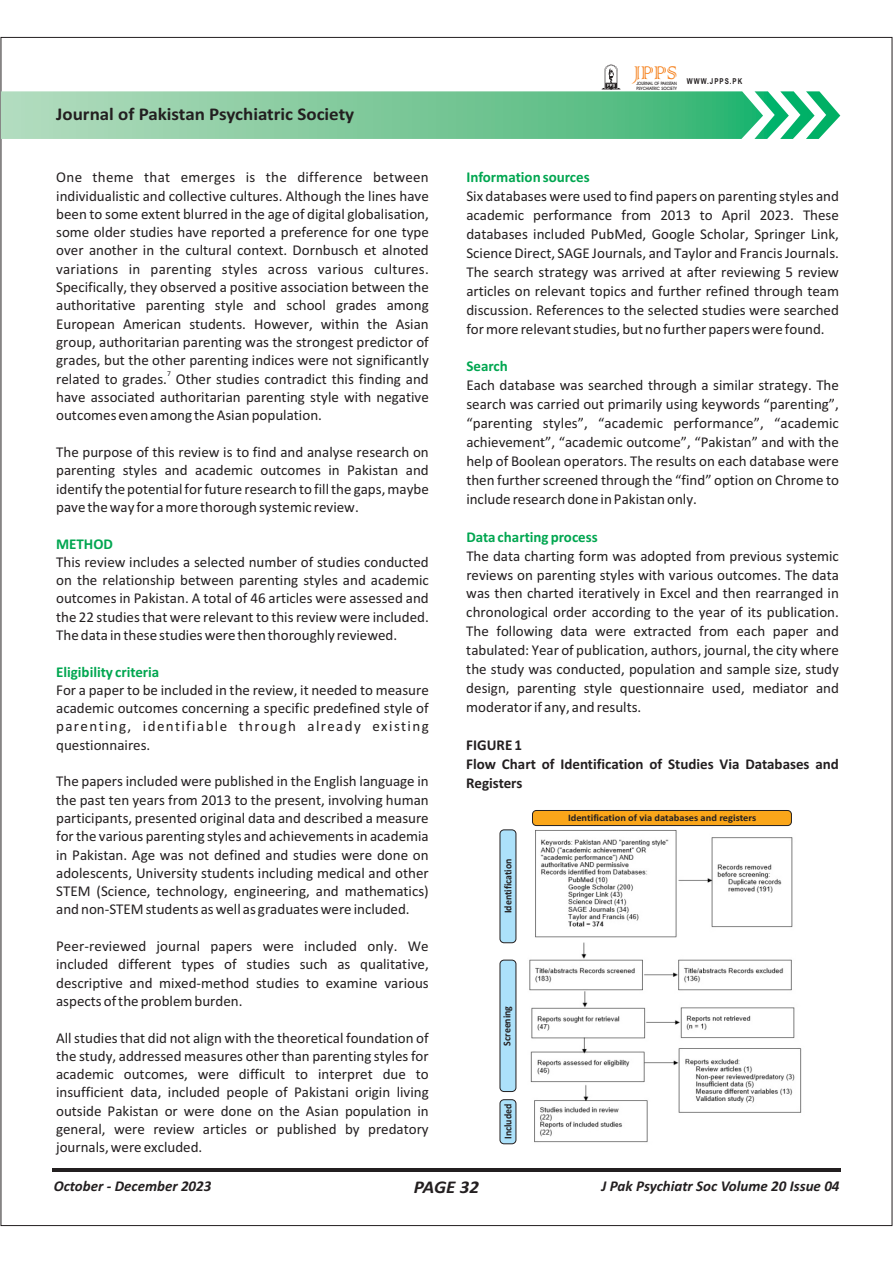
<style>
.page{position:relative;width:893px;height:1263px;background:#fff}
.page>*{position:absolute;margin:0;border:0;box-sizing:border-box;transform-origin:0 0}
.t1{font:24.45px "Colonna";color:#f5821f;scale:.94 1}
.t2{font:700 18px "Calibri";color:#231f20;scale:1.06 1}
.t3{font:italic 700 18px "Calibri";letter-spacing:-.01em;color:#231f20;scale:1.06 1}
.t4{font:15px/18.3px "Calibri";color:#231f20;text-align:justify}
.t5{font:700 15px "Calibri";color:#00a650}
.t6{font:700 15px/18.9px "Calibri";color:#231f20}
.t7{font:italic 700 15px "Calibri";color:#231f20}
.t8{font:700 10.5px "Calibri";color:#231f20;scale:.94 1}
.t9{font:700 9.9px "Calibri";color:#231f20;scale:1.06 1}
.t10{font:700 8.1px "Arial Narrow";letter-spacing:.125em;color:#231f20;scale:.95 1}
.t11{font:7.5px "Calibri";color:#231f20}
.t12{font:500 4.5px/4.7px "Avant Garde IT Cby BT";color:#231f20;scale:.91 1}
</style>
<div class="page">
<hr style="left:52px;top:1168px;width:789px;height:3px;background:#231f20">
<img style="left:529px;top:830px;width:273px;height:313px">
<div style="left:532px;top:810px;width:260px;height:16px;background:#faa61a;border:1px solid #231f20;border-radius:4px"></div>
<div style="left:500px;top:829px;width:16px;height:114px;background:#ace1fa;border:1px solid #231f20;border-radius:4px"></div>
<div style="left:500px;top:960px;width:16px;height:132px;background:#ace1fa;border:1px solid #231f20;border-radius:4px"></div>
<div style="left:500px;top:1099px;width:16px;height:45px;background:#ace1fa;border:1px solid #231f20;border-radius:4px"></div>
<svg style="left:1px;top:64px;width:839px;height:75px"></svg>
<p class="t2" style="left:56px;top:106px;width:283px">Journal of Pakistan Psychiatric Society</p>
<p class="t4" style="left:56px;top:169px;width:374px">One theme that emerges is the difference between individualistic and collective cultures. Although the lines have been to some extent blurred in the age of digital globalisation, some older studies have reported a preference for one type over another in the cultural context. Dornbusch et alnoted variations in parenting styles across various cultures.<br>Specifically, they observed a positive association between the authoritative parenting style and school grades among European American students. However, within the Asian group, authoritarian parenting was the strongest predictor of grades, but the other parenting indices were not significantly</p>
<p class="t11" style="left:167px;top:371px;width:5px">7</p>
<p class="t4" style="left:56px;top:371px;width:374px">related to grades. Other studies contradict this finding and have associated authoritarian parenting style with negative outcomes even among the Asian population.</p>
<p class="t4" style="left:56px;top:444px;width:374px">The purpose of this review is to find and analyse research on parenting styles and academic outcomes in Pakistan and identify the potential for future research to fill the gaps, maybe pave the way for a more thorough systemic review.</p>
<p class="t5" style="left:56px;top:537px;width:58px">METHOD</p>
<p class="t4" style="left:56px;top:554px;width:374px">This review includes a selected number of studies conducted on the relationship between parenting styles and academic outcomes in Pakistan. A total of 46 articles were assessed and the 22 studies that were relevant to this review were included.<br>The data in these studies were then thoroughly reviewed.</p>
<p class="t5" style="left:56px;top:665px;width:105px">Eligibility criteria</p>
<p class="t4" style="left:56px;top:682px;width:374px">For a paper to be included in the review, it needed to measure academic outcomes concerning a specific predefined style of parenting, identifiable through already existing questionnaires.</p>
<p class="t4" style="left:56px;top:773px;width:374px">The papers included were published in the English language in the past ten years from 2013 to the present, involving human participants, presented original data and described a measure for the various parenting styles and achievements in academia in Pakistan. Age was not defined and studies were done on adolescents, University students including medical and other STEM (Science, technology, engineering, and mathematics) and non-STEM students as well as graduates were included.</p>
<p class="t4" style="left:56px;top:938px;width:374px">Peer-reviewed journal papers were included only. We included different types of studies such as qualitative, descriptive and mixed-method studies to examine various aspects of the problem burden.</p>
<p class="t4" style="left:56px;top:1030px;width:374px">All studies that did not align with the theoretical foundation of the study, addressed measures other than parenting styles for academic outcomes, were difficult to interpret due to insufficient data, included people of Pakistani origin living outside Pakistan or were done on the Asian population in general, were review articles or published by predatory journals, were excluded.</p>
<p class="t5" style="left:466px;top:171px;width:125px">Information sources</p>
<h1 class="t1" style="left:634px;top:56px;width:48px">JPPS</h1>
<p class="t12" style="left:636px;top:82px;width:46px">JOURNAL OF PAKISTAN<br>PSYCHIATRIC SOCIETY</p>
<p class="t10" style="left:687px;top:78px;width:60px">WWW.JPPS.PK</p>
<p class="t4" style="left:466px;top:188px;width:374px;line-height:18.9px">Six databases were used to find papers on parenting styles and academic performance from 2013 to April 2023. These databases included PubMed, Google Scholar, Springer Link, Science Direct, SAGE Journals, and Taylor and Francis Journals.<br>The search strategy was arrived at after reviewing 5 review articles on relevant topics and further refined through team discussion. References to the selected studies were searched for more relevant studies, but no further papers were found.</p>
<p class="t5" style="left:466px;top:360px;width:43px">Search</p>
<p class="t4" style="left:466px;top:377px;width:374px;line-height:18.9px">Each database was searched through a similar strategy. The search was carried out primarily using keywords “parenting”, “parenting styles”, “academic performance”, “academic achievement”, “academic outcome”, “Pakistan” and with the help of Boolean operators. The results on each database were then further screened through the “find” option on Chrome to include research done in Pakistan only.</p>
<p class="t5" style="left:466px;top:530px;width:133px">Data charting process</p>
<p class="t4" style="left:466px;top:547px;width:374px;line-height:18.9px">The data charting form was adopted from previous systemic reviews on parenting styles with various outcomes. The data was then charted iteratively in Excel and then rearranged in chronological order according to the year of its publication.<br>The following data were extracted from each paper and tabulated: Year of publication, authors, journal, the city where the study was conducted, population and sample size, study design, parenting style questionnaire used, mediator and moderator if any, and results.</p>
<p class="t6" style="left:466px;top:737px;width:374px">FIGURE 1<br>Flow Chart of Identification of Studies Via Databases and<br>Registers</p>
<p class="t8" style="left:504px;top:913px;width:60px;rotate:-90deg">Identification</p>
<p class="t8" style="left:503px;top:1045px;width:44px;rotate:-90deg">Screening</p>
<p class="t8" style="left:504px;top:1139px;width:39px;rotate:-90deg">Included</p>
<p class="t9" style="left:568px;top:813px;width:179px">Identification of via databases and registers</p>
<p class="t3" style="left:414px;top:1179px;width:63px">PAGE 32</p>
<p class="t7" style="left:54px;top:1180px;width:159px">October - December 2023</p>
<p class="t7" style="left:601px;top:1180px;width:240px">J Pak Psychiatr Soc Volume 20 Issue 04</p>
</div>
